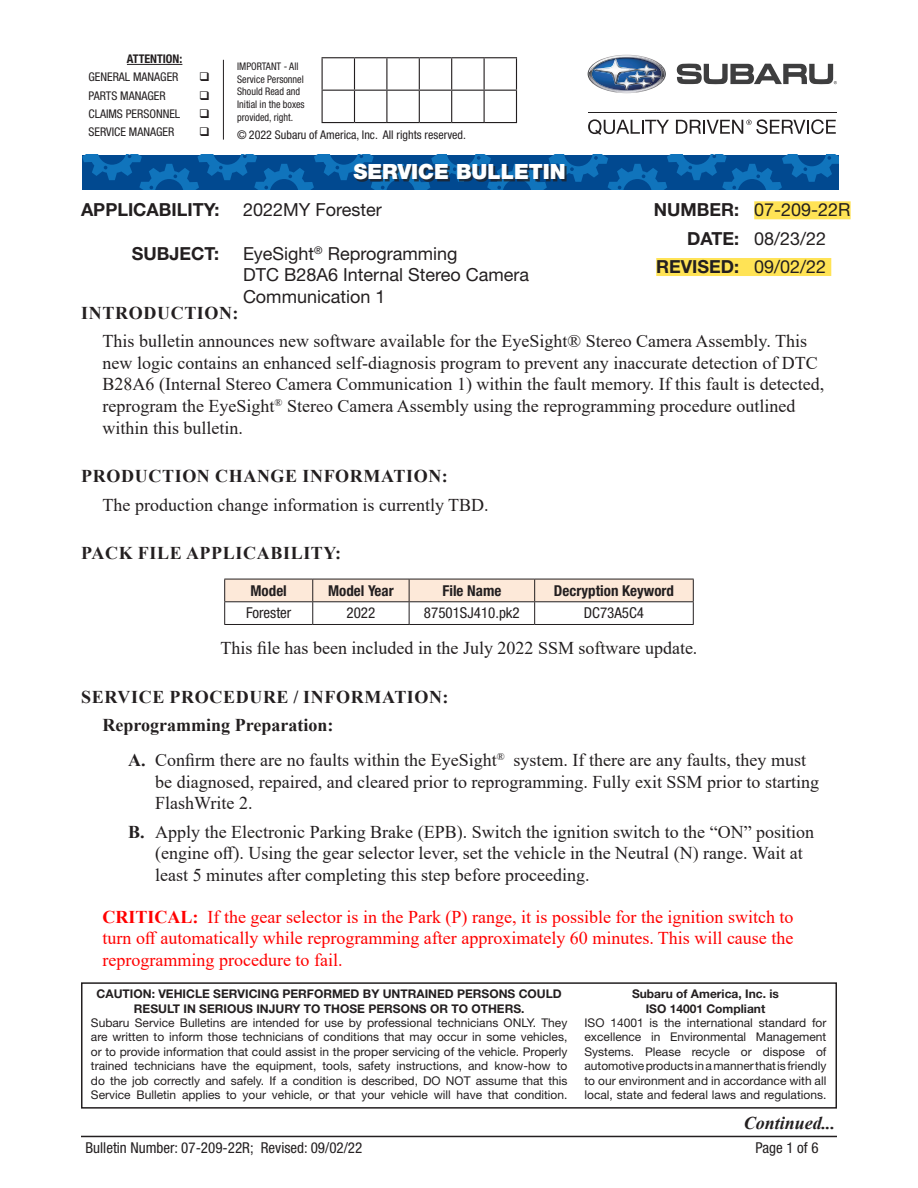
<style>
.page{position:relative;width:918px;height:1188px;background:#fff}
.page>*{position:absolute;margin:0;border:0;box-sizing:border-box;transform-origin:0 0}
.t1{font:900 21px "Helvetica Neue LT Std";color:#fff}
.Body{font:18px/21.6px "Times New Roman";color:#231f20}
.Body-2{font:18px/21.6px "Times New Roman";color:#f00;text-align:justify}
.Header_Bold{font:18px/21.6px "Helvetica Neue LT Std";color:#231f20}
.Section_Head{font:700 18px "Times New Roman";letter-spacing:.035em;color:#231f20}
.Header_Bold-2{font:700 18px "Helvetica Neue LT Std";color:#231f20}
.Body-3{font:700 18px "Times New Roman";color:#231f20}
.t2{font:italic 700 18px "Times New Roman";color:#231f20}
.Hel_Cond{font:condensed 15px "Helvetica Neue LT Std";color:#231f20}
.Hel_Cond-2{font:700 condensed 15px "Helvetica Neue LT Std";color:#231f20}
.Information_Blurbs{font:12px/14.4px "Helvetica Neue LT Std";color:#231f20;text-align:justify}
.Information_Blurbs_T{font:700 12px/14.4px "Helvetica Neue LT Std";color:#231f20;text-align:center}
.t3{font:condensed 12px "Helvetica Neue LT Std";color:#231f20}
.t4{font:700 condensed 12px "Helvetica Neue LT Std";color:#231f20}
.t5{font:condensed 10.5px/12.6px "Helvetica Neue LT Std";color:#231f20;scale:.96 1}
.s1{font-weight:700}
.s2{font-weight:400}
</style>
<div class="page">
<hr style="left:81px;top:1136px;width:756px;height:1px;background:#231f20">
<svg style="left:82px;top:155px;width:757px;height:34px"></svg>
<div style="left:355px;top:166px;width:211px;height:16px;background:#231f20;opacity:.75"></div>
<div style="left:81px;top:982px;width:756px;height:127px;border:2px solid #231f20"></div>
<div style="left:754px;top:201px;width:97px;height:18px;background:#ffe355"></div>
<div style="left:656px;top:258px;width:175px;height:18px;background:#ffe355"></div>
<svg style="left:224px;top:579px;width:470px;height:45px"></svg>
<hr style="left:224px;top:624px;width:89px;height:1px;background:#231f20">
<hr style="left:313px;top:624px;width:96px;height:1px;background:#231f20">
<hr style="left:409px;top:624px;width:126px;height:1px;background:#231f20">
<hr style="left:535px;top:624px;width:159px;height:1px;background:#231f20">
<hr style="left:127px;top:64px;width:55px;height:1px;background:#231f20">
<hr style="left:322px;top:57px;width:33px;height:1px;background:#231f20">
<hr style="left:322px;top:58px;width:1px;height:32px;background:#231f20">
<hr style="left:355px;top:57px;width:32px;height:1px;background:#231f20">
<hr style="left:354px;top:58px;width:1px;height:32px;background:#231f20">
<hr style="left:387px;top:57px;width:32px;height:1px;background:#231f20">
<hr style="left:386px;top:58px;width:1px;height:32px;background:#231f20">
<hr style="left:419px;top:57px;width:33px;height:1px;background:#231f20">
<hr style="left:419px;top:58px;width:1px;height:32px;background:#231f20">
<hr style="left:452px;top:57px;width:32px;height:1px;background:#231f20">
<hr style="left:451px;top:58px;width:1px;height:32px;background:#231f20">
<hr style="left:484px;top:57px;width:33px;height:1px;background:#231f20">
<hr style="left:484px;top:58px;width:1px;height:32px;background:#231f20">
<hr style="left:516px;top:58px;width:1px;height:32px;background:#231f20">
<hr style="left:322px;top:90px;width:33px;height:1px;background:#231f20">
<hr style="left:322px;top:91px;width:1px;height:31px;background:#231f20">
<hr style="left:355px;top:90px;width:32px;height:1px;background:#231f20">
<hr style="left:354px;top:91px;width:1px;height:31px;background:#231f20">
<hr style="left:387px;top:90px;width:32px;height:1px;background:#231f20">
<hr style="left:386px;top:91px;width:1px;height:31px;background:#231f20">
<hr style="left:419px;top:90px;width:33px;height:1px;background:#231f20">
<hr style="left:419px;top:91px;width:1px;height:31px;background:#231f20">
<hr style="left:452px;top:90px;width:32px;height:1px;background:#231f20">
<hr style="left:451px;top:91px;width:1px;height:31px;background:#231f20">
<hr style="left:484px;top:90px;width:33px;height:1px;background:#231f20">
<hr style="left:484px;top:91px;width:1px;height:31px;background:#231f20">
<hr style="left:516px;top:91px;width:1px;height:31px;background:#231f20">
<hr style="left:322px;top:122px;width:33px;height:1px;background:#231f20">
<hr style="left:355px;top:122px;width:32px;height:1px;background:#231f20">
<hr style="left:387px;top:122px;width:32px;height:1px;background:#231f20">
<hr style="left:419px;top:122px;width:33px;height:1px;background:#231f20">
<hr style="left:452px;top:122px;width:32px;height:1px;background:#231f20">
<hr style="left:484px;top:122px;width:33px;height:1px;background:#231f20">
<hr style="left:223px;top:60px;width:1px;height:80px;background:#231f20">
<svg style="left:588px;top:55px;width:78px;height:38px"></svg>
<svg style="left:677px;top:64px;width:160px;height:20px"></svg>
<hr style="left:588px;top:112px;width:249px;height:1px;background:#231f20">
<svg style="left:588px;top:119px;width:81px;height:16px"></svg>
<svg style="left:676px;top:119px;width:160px;height:15px"></svg>
<p class="t4" style="left:127px;top:52px;width:57px">ATTENTION:</p>
<p class="t3" style="left:88px;top:70px;width:92px">GENERAL MANAGER</p>
<p class="t3" style="left:88px;top:88px;width:79px">PARTS MANAGER</p>
<p class="t3" style="left:88px;top:106px;width:93px">CLAIMS PERSONNEL</p>
<p class="t3" style="left:88px;top:125px;width:87px">SERVICE MANAGER</p>
<p class="t5" style="left:237px;top:60px;width:72px">IMPORTANT - All<br>Service Personnel<br>Should Read and<br>Initial in the boxes provided, right.</p>
<p class="t3" style="left:237px;top:128px;width:230px">© 2022 Subaru of America, Inc. All rights reserved.</p>
<p class="t1" style="left:353px;top:159px;width:214px">SERVICE BULLETIN</p>
<p class="Header_Bold-2" style="left:81px;top:199px;width:140px">APPLICABILITY:</p>
<p class="Header_Bold" style="left:243px;top:199px;width:140px">2022MY Forester</p>
<p class="Header_Bold-2" style="left:132px;top:242px;width:89px">SUBJECT:</p>
<p class="Header_Bold" style="left:243px;top:242px;width:288px">EyeSight<sup>®</sup> Reprogramming<br>DTC B28A6 Internal Stereo Camera<br>Communication 1</p>
<p class="Section_Head" style="left:81px;top:300px;width:159px">INTRODUCTION:</p>
<p class="Body" style="left:103px;top:330px;width:723px">This bulletin announces new software available for the EyeSight® Stereo Camera Assembly. This new logic contains an enhanced self-diagnosis program to prevent any inaccurate detection of DTC B28A6 (Internal Stereo Camera Communication 1) within the fault memory. If this fault is detected, reprogram the EyeSight<sup>®</sup> Stereo Camera Assembly using the reprogramming procedure outlined within this bulletin.</p>
<p class="Section_Head" style="left:81px;top:463px;width:368px">PRODUCTION CHANGE INFORMATION:</p>
<p class="Body" style="left:103px;top:493px;width:388px">The production change information is currently TBD.</p>
<p class="Section_Head" style="left:81px;top:540px;width:261px">PACK FILE APPLICABILITY:</p>
<p class="Hel_Cond-2" style="left:251px;top:581px;width:38px">Model</p>
<p class="Hel_Cond-2" style="left:328px;top:581px;width:67px">Model Year</p>
<p class="Hel_Cond-2" style="left:442px;top:581px;width:60px">File Name</p>
<p class="Hel_Cond-2" style="left:554px;top:581px;width:122px">Decryption Keyword</p>
<p class="Hel_Cond" style="left:246px;top:604px;width:47px">Forester</p>
<p class="Hel_Cond" style="left:347px;top:604px;width:30px">2022</p>
<p class="Hel_Cond" style="left:424px;top:604px;width:97px">87501SJ410.pk2</p>
<p class="Hel_Cond" style="left:584px;top:604px;width:62px">DC73A5C4</p>
<p class="Body" style="left:221px;top:637px;width:478px">This file has been included in the July 2022 SSM software update.</p>
<p class="Section_Head" style="left:81px;top:684px;width:369px">SERVICE PROCEDURE / INFORMATION:</p>
<p class="Body-3" style="left:103px;top:712px;width:232px">Reprogramming Preparation:</p>
<p class="Body" style="left:155px;top:749px;width:665px;text-indent:-27px"><span class="s1">A.</span> Confirm there are no faults within the EyeSight<sup>®</sup> system. If there are any faults, they must be diagnosed, repaired, and cleared prior to reprogramming. Fully exit SSM prior to starting<br>FlashWrite 2.</p>
<p class="Body" style="left:155px;top:820px;width:660px;text-indent:-27px"><span class="s1">B.</span> Apply the Electronic Parking Brake (EPB). Switch the ignition switch to the “ON” position (engine off). Using the gear selector lever, set the vehicle in the Neutral (N) range. Wait at least 5 minutes after completing this step before proceeding.</p>
<p class="Body-2" style="left:103px;top:905px;width:692px"><span class="s1">CRITICAL:</span> If the gear selector is in the Park (P) range, it is possible for the ignition switch to turn off automatically while reprogramming after approximately 60 minutes. This will cause the reprogramming procedure to fail.</p>
<p class="Header_Bold" style="left:654px;top:199px;width:198px"><span class="s1">NUMBER:</span> 07-209-22R</p>
<p class="Header_Bold" style="left:687px;top:227px;width:141px"><span class="s1">DATE:</span> 08/23/22</p>
<p class="Header_Bold-2" style="left:656px;top:256px;width:172px">REVISED: <span class="s2">09/02/22</span></p>
<p class="Information_Blurbs_T" style="left:97px;top:986px;width:467px">CAUTION: VEHICLE SERVICING PERFORMED BY UNTRAINED PERSONS COULD<br>RESULT IN SERIOUS INJURY TO THOSE PERSONS OR TO OTHERS.</p>
<p class="Information_Blurbs" style="left:91px;top:1015px;width:478px">Subaru Service Bulletins are intended for use by professional technicians ONLY. They are written to inform those technicians of conditions that may occur in some vehicles, or to provide information that could assist in the proper servicing of the vehicle. Properly trained technicians have the equipment, tools, safety instructions, and know-how to do the job correctly and safely. If a condition is described, DO NOT assume that this Service Bulletin applies to your vehicle, or that your vehicle will have that condition.</p>
<p class="Information_Blurbs_T" style="left:632px;top:986px;width:148px">Subaru of America, Inc. is<br>ISO 14001 Compliant</p>
<p class="Information_Blurbs" style="left:585px;top:1015px;width:243px">ISO 14001 is the international standard for excellence in Environmental Management Systems. Please recycle or dispose of automotive products in a manner that is friendly to our environment and in accordance with all local, state and federal laws and regulations.</p>
<p class="t2" style="left:744px;top:1111px;width:93px">Continued...</p>
<p class="Hel_Cond" style="left:86px;top:1138px;width:278px">Bulletin Number: 07-209-22R; Revised: 09/02/22</p>
<p class="Hel_Cond" style="left:756px;top:1138px;width:65px">Page 1 of 6</p>
</div>
